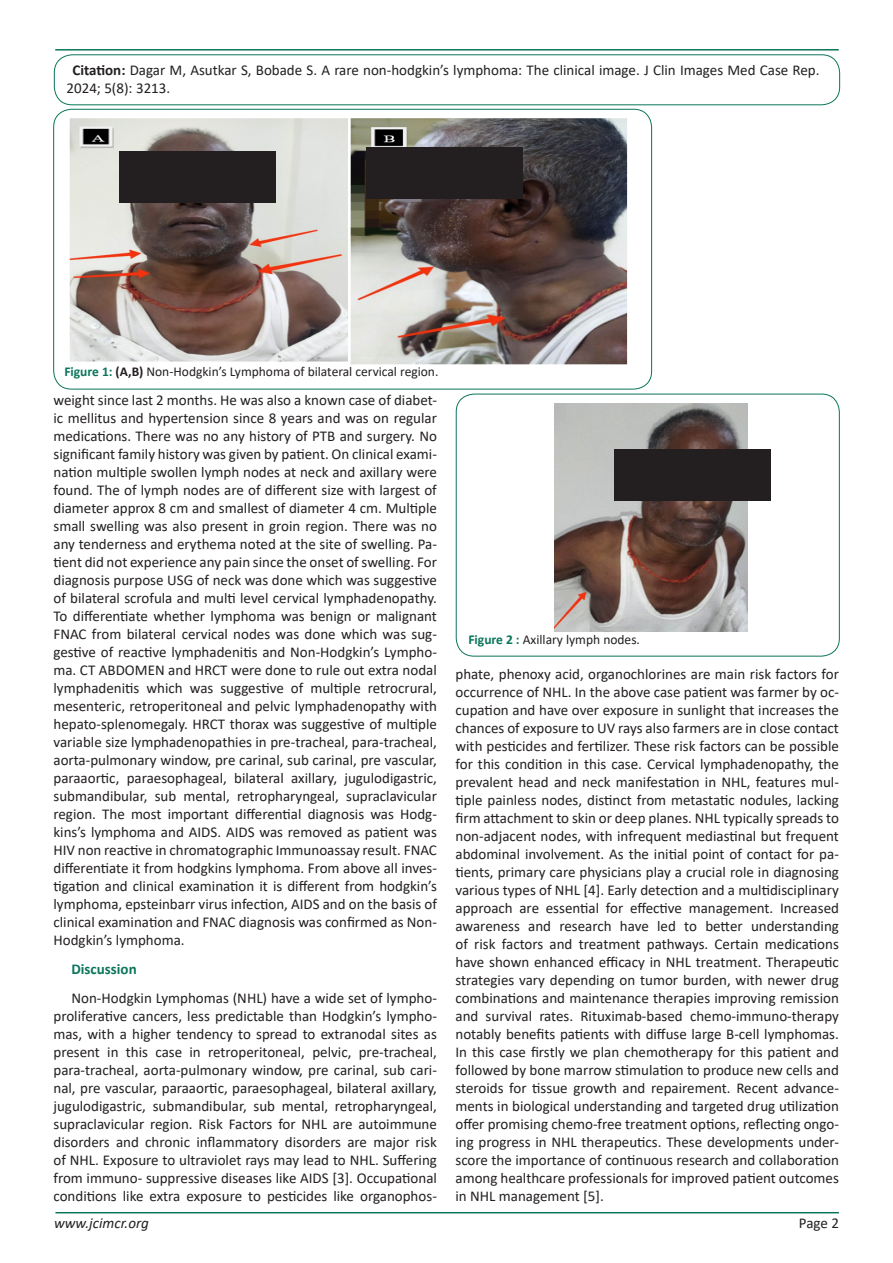
<style>
.page{position:relative;width:893px;height:1263px;background:#fff}
.page>*{position:absolute;margin:0;border:0;box-sizing:border-box;transform-origin:0 0}
.t1{font:15px/18px "Calibri";color:#231f20;text-align:justify}
.t2{font:italic 15px "Calibri";color:#231f20}
.t3{font:700 15px "Calibri";color:#0a755b}
.t4{font:13.5px "Calibri";color:#231f20}
.s1{font-weight:700}
.s2{font-weight:700;color:#0a755b}
</style>
<div class="page">
<hr style="left:55px;top:1212px;width:784px;height:1px;background:#0a755b">
<hr style="left:55px;top:49px;width:784px;height:2px;background:#0a755b">
<div style="left:54px;top:55px;width:786px;height:50px;border:1px solid #0a755b;border-radius:18px"></div>
<img style="left:69px;top:118px;width:558px;height:246px">
<div style="left:456px;top:394px;width:383px;height:262px;border:1px solid #0a755b;border-radius:18px"></div>
<img style="left:554px;top:404px;width:194px;height:228px">
<div style="left:119px;top:152px;width:157px;height:50px;background:#231f20"></div>
<div style="left:366px;top:147px;width:157px;height:51px;background:#231f20"></div>
<div style="left:614px;top:449px;width:157px;height:51px;background:#231f20"></div>
<p class="t1" style="left:67px;top:61px;width:754px;text-indent:6px"><span class="s1">Citation:</span> Dagar M, Asutkar S, Bobade S. A rare non-hodgkin’s lymphoma: The clinical image. J Clin Images Med Case Rep.<br>2024; 5(8): 3213.</p>
<p class="t4" style="left:64px;top:362px;width:376px"><span class="s2">Figure 1:</span> <span class="s1">(A,B)</span> Non-Hodgkin’s Lymphoma of bilateral cervical region.</p>
<p class="t1" style="left:53px;top:391px;width:385px">weight since last 2 months. He was also a known case of diabet&shy;ic mellitus and hypertension since 8 years and was on regular medications. There was no any history of PTB and surgery. No significant family history was given by patient. On clinical exami&shy;nation multiple swollen lymph nodes at neck and axillary were found. The of lymph nodes are of different size with largest of diameter approx 8 cm and smallest of diameter 4 cm. Multiple small swelling was also present in groin region. There was no any tenderness and erythema noted at the site of swelling. Pa&shy;tient did not experience any pain since the onset of swelling. For diagnosis purpose USG of neck was done which was suggestive of bilateral scrofula and multi level cervical lymphadenopathy.<br>To differentiate whether lymphoma was benign or malignant FNAC from bilateral cervical nodes was done which was sug&shy;gestive of reactive lymphadenitis and Non-Hodgkin’s Lympho&shy;ma. CT ABDOMEN and HRCT were done to rule out extra nodal lymphadenitis which was suggestive of multiple retrocrural, mesenteric, retroperitoneal and pelvic lymphadenopathy with hepato-splenomegaly. HRCT thorax was suggestive of multiple variable size lymphadenopathies in pre-tracheal, para-tracheal, aorta-pulmonary window, pre carinal, sub carinal, pre vascular, paraaortic, paraesophageal, bilateral axillary, jugulodigastric, submandibular, sub mental, retropharyngeal, supraclavicular region. The most important differential diagnosis was Hodg&shy;kins’s lymphoma and AIDS. AIDS was removed as patient was HIV non reactive in chromatographic Immunoassay result. FNAC differentiate it from hodgkins lymphoma. From above all inves&shy;tigation and clinical examination it is different from hodgkin’s lymphoma, epsteinbarr virus infection, AIDS and on the basis of clinical examination and FNAC diagnosis was confirmed as Non-Hodgkin’s lymphoma.</p>
<p class="t3" style="left:71px;top:958px;width:67px">Discussion</p>
<p class="t1" style="left:53px;top:988px;width:385px;text-indent:18px">Non-Hodgkin Lymphomas (NHL) have a wide set of lympho&shy;proliferative cancers, less predictable than Hodgkin’s lympho&shy;mas, with a higher tendency to spread to extranodal sites as present in this case in retroperitoneal, pelvic, pre-tracheal, para-tracheal, aorta-pulmonary window, pre carinal, sub cari&shy;nal, pre vascular, paraaortic, paraesophageal, bilateral axillary, jugulodigastric, submandibular, sub mental, retropharyngeal, supraclavicular region. Risk Factors for NHL are autoimmune disorders and chronic inflammatory disorders are major risk of NHL. Exposure to ultraviolet rays may lead to NHL. Suffering from immuno- suppressive diseases like AIDS [3]. Occupational conditions like extra exposure to pesticides like organophos-</p>
<p class="t4" style="left:468px;top:630px;width:173px"><span class="s2">Figure 2 :</span> Axillary lymph nodes.</p>
<p class="t1" style="left:455px;top:664px;width:385px">phate, phenoxy acid, organochlorines are main risk factors for occurrence of NHL. In the above case patient was farmer by oc&shy;cupation and have over exposure in sunlight that increases the chances of exposure to UV rays also farmers are in close contact with pesticides and fertilizer. These risk factors can be possible for this condition in this case. Cervical lymphadenopathy, the prevalent head and neck manifestation in NHL, features mul&shy;tiple painless nodes, distinct from metastatic nodules, lacking firm attachment to skin or deep planes. NHL typically spreads to non-adjacent nodes, with infrequent mediastinal but frequent abdominal involvement. As the initial point of contact for pa&shy;tients, primary care physicians play a crucial role in diagnosing various types of NHL [4]. Early detection and a multidisciplinary approach are essential for effective management. Increased awareness and research have led to better understanding of risk factors and treatment pathways. Certain medications have shown enhanced efficacy in NHL treatment. Therapeutic strategies vary depending on tumor burden, with newer drug combinations and maintenance therapies improving remission and survival rates. Rituximab-based chemo-immuno-therapy notably benefits patients with diffuse large B-cell lymphomas.<br>In this case firstly we plan chemotherapy for this patient and followed by bone marrow stimulation to produce new cells and steroids for tissue growth and repairement. Recent advance&shy;ments in biological understanding and targeted drug utilization offer promising chemo-free treatment options, reflecting ongo&shy;ing progress in NHL therapeutics. These developments under&shy;score the importance of continuous research and collaboration among healthcare professionals for improved patient outcomes in NHL management [5].</p>
<p class="t2" style="left:54px;top:1212px;width:96px">www.jcimcr.org</p>
<p class="t1" style="left:799px;top:1213px;width:42px">Page 2</p>
</div>
